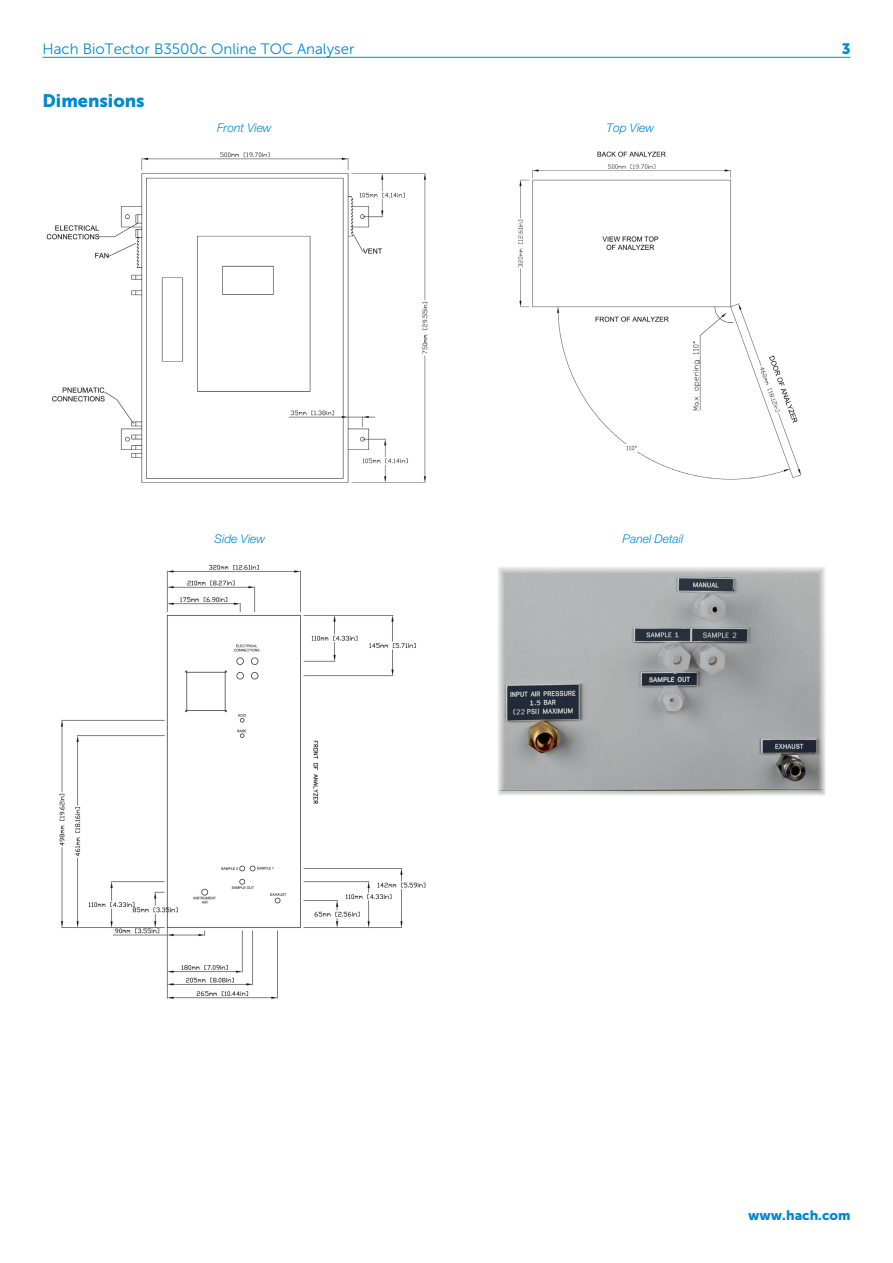
<style>
.page{position:relative;width:893px;height:1263px;background:#fff}
.page>*{position:absolute;margin:0;border:0;box-sizing:border-box;transform-origin:0 0}
.Head_2{font:18px "Museo Sans 900";color:#0089cf}
.Head_3{font:15px "Museo Sans 300";color:#0089cf}
.Head_3-2{font:15px "Museo Sans 900";color:#0089cf}
.Text_1_Color{font:13.5px "Museo Sans 900";color:#0089cf}
.t1{font:italic 300 12px "Helvetica Neue LTW1 G";color:#0089cf}
</style>
<div class="page">
<hr style="left:43px;top:57px;width:807px;height:1px;background:#0089cf">
<img style="left:46px;top:152px;width:382px;height:331px">
<img style="left:518px;top:151px;width:284px;height:329px">
<img style="left:59px;top:564px;width:367px;height:435px">
<img style="left:497px;top:567px;width:328px;height:229px">
<p class="Head_3" style="left:43px;top:41px;width:313px">Hach BioTector B3500c Online TOC Analyser</p>
<p class="Head_3-2" style="left:842px;top:40px;width:10px">3</p>
<p class="Head_2" style="left:43px;top:91px;width:104px">Dimensions</p>
<p class="t1" style="left:217px;top:120px;width:56px">Front View</p>
<p class="t1" style="left:606px;top:120px;width:50px">Top View</p>
<p class="t1" style="left:215px;top:532px;width:52px">Side View</p>
<p class="t1" style="left:623px;top:532px;width:62px">Panel Detail</p>
<p class="Text_1_Color" style="left:748px;top:1208px;width:104px">www.hach.com</p>
</div>
